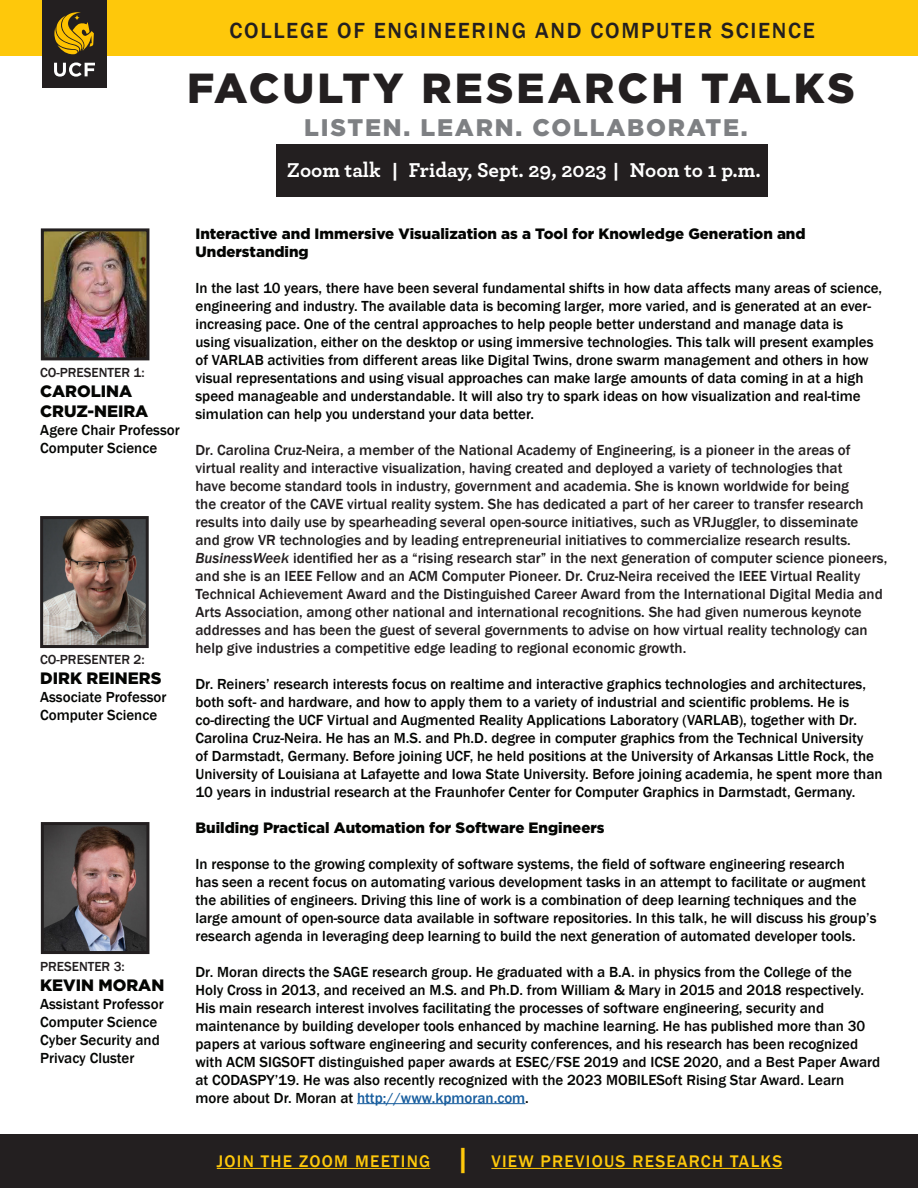
<style>
.page{position:relative;width:918px;height:1188px;background:#fff}
.page>*{position:absolute;margin:0;border:0;box-sizing:border-box;transform-origin:0 0}
.Heading_2{font:900 42px "Gotham";letter-spacing:.075em;color:#231f20}
.Heading_3{font:900 24px "Gotham";letter-spacing:.075em;color:#7e8083}
.Heading_1{font:500 22.5px "Franklin Gothic";letter-spacing:.075em;color:#231f20}
.t1{font:700 21px "Archer";color:#fff}
.t2{font:500 17.25px "Franklin Gothic";letter-spacing:.075em;color:#fec80b}
.Heading_6{font:900 16.5px/19.8px "Gotham";color:#040503}
.Paragraph_Style_1{font:500 15px/18px "Franklin Gothic";color:#040503}
.t3{font:500 15px/18px "Franklin Gothic";color:#231f20}
.Heading_4{font:900 15px/18px "Gotham";color:#040503}
.Heading_5{font:500 13.5px "Franklin Gothic";color:#231f20}
.s1{font-family:"Franklin Gothic";font-weight:500}
.s2{font-style:italic}
.s3{color:#175d9e}
.s4{font-size:30px}
</style>
<div class="page">
<div style="left:0;top:0;width:918px;height:56px;background:#fec80b"></div>
<div style="left:42px;top:1px;width:65px;height:87px;background:#231f20"></div>
<svg style="left:54px;top:62px;width:41px;height:15px"></svg>
<svg style="left:54px;top:12px;width:40px;height:42px"></svg>
<div style="left:276px;top:145px;width:492px;height:52px;background:#231f20"></div>
<img style="left:45px;top:232px;width:100px;height:124px">
<div style="left:41px;top:228px;width:108px;height:132px;border:3px solid #231f20"></div>
<img style="left:44px;top:520px;width:101px;height:124px">
<div style="left:40px;top:516px;width:109px;height:132px;border:3px solid #231f20"></div>
<img style="left:45px;top:826px;width:100px;height:124px">
<div style="left:41px;top:822px;width:108px;height:132px;border:3px solid #231f20"></div>
<hr style="left:357px;top:1103px;width:168px;height:1px;background:#175d9e">
<div style="left:0;top:1134px;width:918px;height:54px;background:#231f20"></div>
<hr style="left:217px;top:1168px;width:213px;height:1px;background:#fec80b">
<hr style="left:491px;top:1168px;width:291px;height:1px;background:#fec80b">
<h1 class="Heading_1" style="left:230px;top:17px;width:587px">COLLEGE OF ENGINEERING AND COMPUTER SCIENCE</h1>
<h2 class="Heading_2" style="left:187px;top:64px;width:669px">FACULTY RESEARCH TALKS</h2>
<h3 class="Heading_3" style="left:304px;top:113px;width:445px">LISTEN. LEARN. COLLABORATE.</h3>
<p class="t1" style="left:287px;top:154px;width:476px">Zoom talk <span class="s1">|</span> Friday, Sept. 29, 2023 <span class="s1">|</span> Noon to 1 p.m.</p>
<p class="Heading_5" style="left:40px;top:365px;width:106px">CO-PRESENTER 1:</p>
<p class="Heading_6" style="left:40px;top:381px;width:110px">CAROLINA<br>CRUZ-NEIRA</p>
<p class="Paragraph_Style_1" style="left:40px;top:421px;width:141px">Agere Chair Professor</p>
<p class="Paragraph_Style_1" style="left:40px;top:439px;width:119px">Computer Science</p>
<p class="Heading_5" style="left:40px;top:651px;width:106px">CO-PRESENTER 2:</p>
<p class="Heading_6" style="left:40px;top:668px;width:123px">DIRK REINERS</p>
<p class="Paragraph_Style_1" style="left:40px;top:688px;width:128px">Associate Professor</p>
<p class="Paragraph_Style_1" style="left:40px;top:706px;width:119px">Computer Science</p>
<p class="Heading_5" style="left:40px;top:958px;width:86px">PRESENTER 3:</p>
<p class="Heading_6" style="left:40px;top:975px;width:126px">KEVIN MORAN</p>
<p class="Paragraph_Style_1" style="left:40px;top:995px;width:125px">Assistant Professor</p>
<p class="Paragraph_Style_1" style="left:40px;top:1013px;width:119px">Computer Science</p>
<p class="Paragraph_Style_1" style="left:40px;top:1031px;width:121px">Cyber Security and<br>Privacy Cluster</p>
<h4 class="Heading_4" style="left:195px;top:224px;width:612px">Interactive and Immersive Visualization as a Tool for Knowledge Generation and<br>Understanding</h4>
<p class="Paragraph_Style_1" style="left:195px;top:279px;width:688px">In the last 10 years, there have been several fundamental shifts in how data affects many areas of science, engineering and industry. The available data is becoming larger, more varied, and is generated at an ever&shy;increasing pace. One of the central approaches to help people better understand and manage data is<br>using visualization, either on the desktop or using immersive technologies. This talk will present examples of VARLAB activities from different areas like Digital Twins, drone swarm management and others in how visual representations and using visual approaches can make large amounts of data coming in at a high speed manageable and understandable. It will also try to spark ideas on how visualization and real-time simulation can help you understand your data better.</p>
<p class="t3" style="left:195px;top:441px;width:693px">Dr. Carolina Cruz-Neira, a member of the National Academy of Engineering, is a pioneer in the areas of virtual reality and interactive visualization, having created and deployed a variety of technologies that<br>have become standard tools in industry, government and academia. She is known worldwide for being<br>the creator of the CAVE virtual reality system. She has dedicated a part of her career to transfer research results into daily use by spearheading several open-source initiatives, such as VRJuggler, to disseminate<br>and grow VR technologies and by leading entrepreneurial initiatives to commercialize research results.<br><span class="s2">BusinessWeek</span> identified her as a “rising research star” in the next generation of computer science pioneers, and she is an IEEE Fellow and an ACM Computer Pioneer. Dr. Cruz-Neira received the IEEE Virtual Reality Technical Achievement Award and the Distinguished Career Award from the International Digital Media and Arts Association, among other national and international recognitions. She had given numerous keynote addresses and has been the guest of several governments to advise on how virtual reality technology can help give industries a competitive edge leading to regional economic growth.</p>
<p class="Paragraph_Style_1" style="left:195px;top:675px;width:689px">Dr. Reiners’ research interests focus on realtime and interactive graphics technologies and architectures, both soft- and hardware, and how to apply them to a variety of industrial and scientific problems. He is co-directing the UCF Virtual and Augmented Reality Applications Laboratory (VARLAB), together with Dr.<br>Carolina Cruz-Neira. He has an M.S. and Ph.D. degree in computer graphics from the Technical University<br>of Darmstadt, Germany. Before joining UCF, he held positions at the University of Arkansas Little Rock, the University of Louisiana at Lafayette and Iowa State University. Before joining academia, he spent more than 10 years in industrial research at the Fraunhofer Center for Computer Graphics in Darmstadt, Germany.</p>
<h4 class="Heading_4" style="left:195px;top:818px;width:411px">Building Practical Automation for Software Engineers</h4>
<p class="Paragraph_Style_1" style="left:195px;top:855px;width:683px">In response to the growing complexity of software systems, the field of software engineering research<br>has seen a recent focus on automating various development tasks in an attempt to facilitate or augment the abilities of engineers. Driving this line of work is a combination of deep learning techniques and the large amount of open-source data available in software repositories. In this talk, he will discuss his group’s research agenda in leveraging deep learning to build the next generation of automated developer tools.</p>
<p class="Paragraph_Style_1" style="left:195px;top:963px;width:686px">Dr. Moran directs the SAGE research group. He graduated with a B.A. in physics from the College of the Holy Cross in 2013, and received an M.S. and Ph.D. from William &amp; Mary in 2015 and 2018 respectively.<br>His main research interest involves facilitating the processes of software engineering, security and maintenance by building developer tools enhanced by machine learning. He has published more than 30 papers at various software engineering and security conferences, and his research has been recognized with ACM SIGSOFT distinguished paper awards at ESEC/FSE 2019 and ICSE 2020, and a Best Paper Award at CODASPY’19. He was also recently recognized with the 2023 MOBILESoft Rising Star Award. Learn more about Dr. Moran at <span class="s3">http://www.kpmoran.com</span>.</p>
<p class="t2" style="left:217px;top:1151px;width:255px">JOIN THE ZOOM MEETING <span class="s4">|</span></p>
<p class="t2" style="left:491px;top:1151px;width:292px">VIEW PREVIOUS RESEARCH TALKS</p>
</div>
